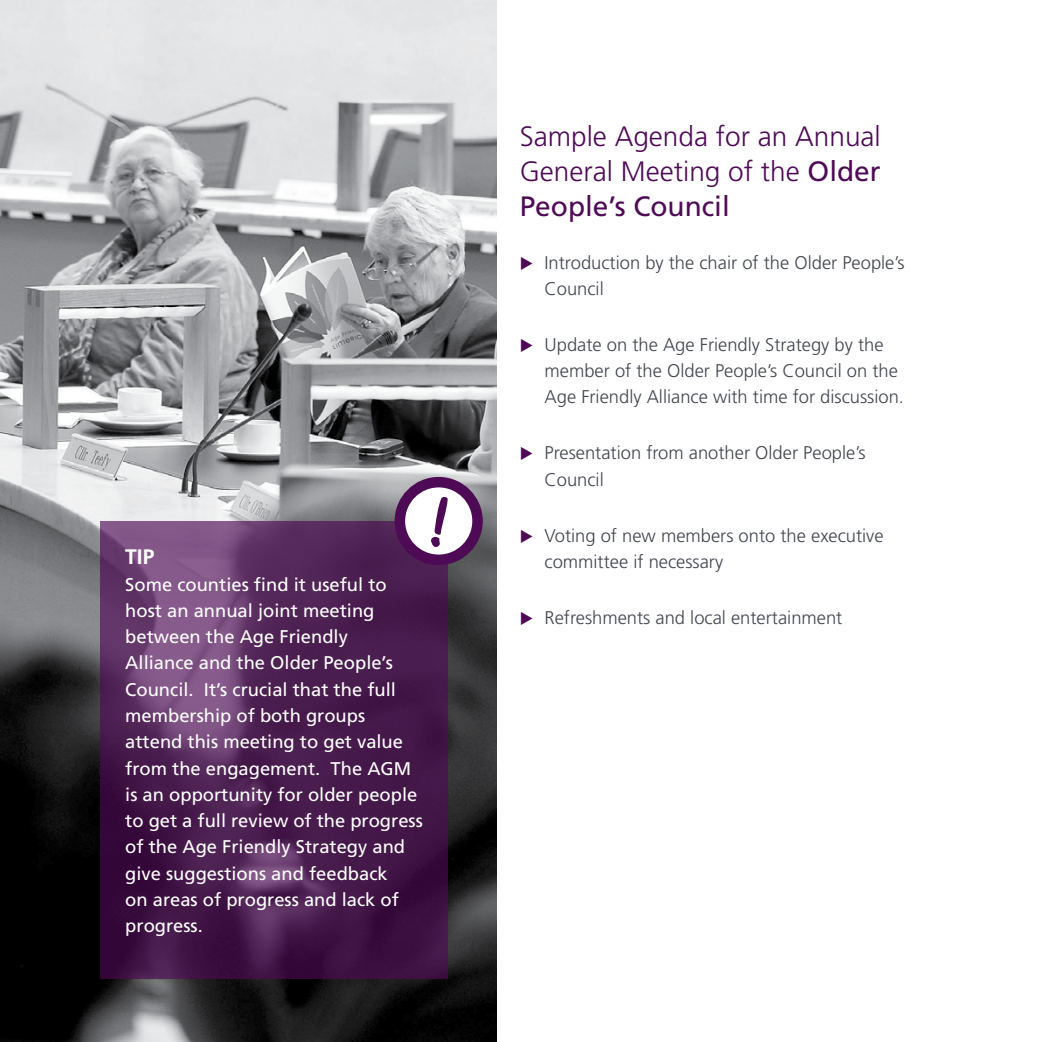
<style>
.page{position:relative;width:1042px;height:1042px;background:#fff}
.page>*{position:absolute;margin:0;border:0;box-sizing:border-box;transform-origin:0 0}
.t1{font:78.23px "Good Dog";color:#4e0a55}
.t2{font:300 28px/35px "Frutiger";color:#4e0a55;text-align:justify}
.t3{font:700 21px "Frutiger";color:#fff}
.t4{font:18.38px/26.2px "Frutiger";color:#fff}
.t5{font:300 18.38px/26.2px "Frutiger";color:#42454f}
.s1{font-weight:400}
.s2{color:#4e0a55}
</style>
<div class="page">
<img style="left:0;top:0;width:497px;height:1042px">
<svg style="left:100px;top:522px;width:348px;height:457px;fill:#491d4d"></svg>
<svg style="left:400px;top:482px;width:77px;height:78px"></svg>
<div style="left:395px;top:477px;width:88px;height:88px;border:10px solid #4e0a55;border-radius:50%"></div>
<p class="t3" style="left:125px;top:545px;width:31px">TIP</p>
<p class="t4" style="left:125px;top:571px;width:299px">Some counties find it useful to host an annual joint meeting between the Age Friendly<br>Alliance and the Older People’s<br>Council. It’s crucial that the full membership of both groups attend this meeting to get value from the engagement. The AGM is an opportunity for older people to get a full review of the progress of the Age Friendly Strategy and give suggestions and feedback<br>on areas of progress and lack of progress.</p>
<h1 class="t1" style="left:430px;top:481px;width:20px">!</h1>
<h2 class="t2" style="left:520px;top:119px;width:363px">Sample Agenda for an Annual General Meeting of the <span class="s1">Older People’s Council</span></h2>
<p class="t5" style="left:544px;top:249px;width:362px;text-indent:-25px"><span class="s2">◆</span> Introduction by the chair of the Older People’s<br>Council</p>
<p class="t5" style="left:544px;top:331px;width:361px;text-indent:-25px"><span class="s2">◆</span> Update on the Age Friendly Strategy by the member of the Older People’s Council on the<br>Age Friendly Alliance with time for discussion.</p>
<p class="t5" style="left:544px;top:440px;width:322px;text-indent:-25px"><span class="s2">◆</span> Presentation from another Older People’s<br>Council</p>
<p class="t5" style="left:544px;top:522px;width:340px;text-indent:-25px"><span class="s2">◆</span> Voting of new members onto the executive committee if necessary</p>
<p class="t5" style="left:520px;top:604px;width:324px"><span class="s2">◆</span> Refreshments and local entertainment</p>
</div>
